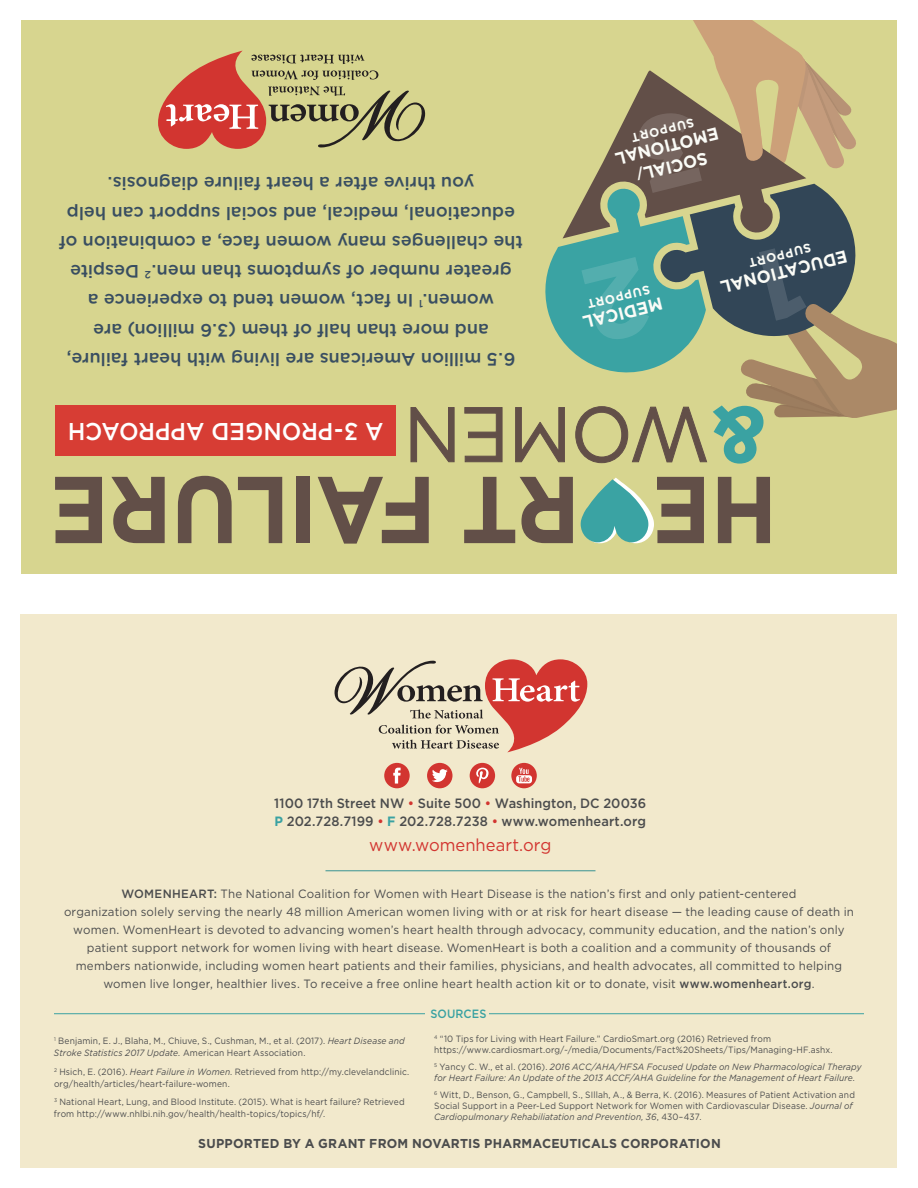
<style>
.page{position:relative;width:918px;height:1188px;background:#fff}
.page>*{position:absolute;margin:0;border:0;box-sizing:border-box;transform-origin:0 0}
.t1{font:500 24.3px "Gotham";color:#fff;scale:.95 1}
.t2{font:500 18px/29.2px "Gotham";color:#394e61;text-align:center}
.t3{font:700 17.55px "Gotham";color:#fbfcf7;scale:.95 1}
.t4{font:700 17.55px/21px "Gotham";color:#fbfcf7;text-align:center;scale:.94 1}
.t5{font:17.25px "Gotham";letter-spacing:.005em;color:#d23530;scale:.96 1}
.t6{font:500 13.5px/18px "Gotham";letter-spacing:.005em;color:#4b4c4d;scale:.95 1}
.t7{font:700 12.9px "Gotham";letter-spacing:.015em;color:#4b4c4d;scale:.96 1}
.t8{font:700 12.45px "Gotham";color:#fbfcf7;scale:.95 1}
.t9{font:12px/18px "Gotham";letter-spacing:.015em;color:#4b4c4d;text-align:center;scale:.96 1}
.t10{font:500 12px "Gotham";letter-spacing:.01em;color:#3aa2a2;scale:.92 1}
.t11{font:9.15px/11.9px "Gotham";letter-spacing:.015em;color:#4b4c4d;scale:.93 1}
.t12{font:italic 9.15px/11.2px "Gotham";letter-spacing:.015em;color:#4b4c4d;scale:.93 1}
.s1{font-size:13.8px}
.s2{color:#d23530}
.s3{font-weight:700;color:#3aa2a2}
.s4{font-weight:500}
.s5{font-style:italic}
.s6{font-style:normal}
</style>
<div class="page">
<div style="left:10px;top:0;width:900px;height:593px;background:#d7d58f"></div>
<div style="left:0;top:0;width:20px;height:1188px;background:#fff"></div>
<div style="left:19px;top:615px;width:878px;height:554px;background:#f2e9cc"></div>
<svg style="left:158px;top:51px;width:268px;height:98px"></svg>
<svg style="left:718px;top:477px;width:52px;height:66px"></svg>
<svg style="left:464px;top:477px;width:109px;height:66px"></svg>
<svg style="left:318px;top:477px;width:111px;height:67px"></svg>
<div style="left:296px;top:477px;width:14px;height:66px;background:#624f48"></div>
<svg style="left:238px;top:477px;width:44px;height:66px"></svg>
<svg style="left:178px;top:476px;width:54px;height:67px"></svg>
<svg style="left:111px;top:477px;width:54px;height:66px"></svg>
<svg style="left:55px;top:477px;width:47px;height:66px"></svg>
<svg style="left:581px;top:477px;width:123px;height:66px"></svg>
<svg style="left:464px;top:407px;width:39px;height:56px"></svg>
<svg style="left:410px;top:407px;width:45px;height:56px"></svg>
<div style="left:55px;top:405px;width:340px;height:51px;background:#d73d34"></div>
<div style="left:427px;top:763px;width:26px;height:25px;background:#d23530;border-radius:50%"></div>
<svg style="left:432px;top:769px;width:16px;height:13px"></svg>
<div style="left:384px;top:763px;width:26px;height:25px;background:#d23530;border-radius:50%"></div>
<svg style="left:393px;top:768px;width:8px;height:16px"></svg>
<div style="left:511px;top:763px;width:26px;height:25px;background:#d23530;border-radius:50%"></div>
<svg style="left:516px;top:768px;width:16px;height:15px"></svg>
<div style="left:470px;top:763px;width:25px;height:25px;background:#d23530;border-radius:50%"></div>
<svg style="left:476px;top:768px;width:13px;height:16px"></svg>
<svg style="left:334px;top:659px;width:253px;height:93px"></svg>
<hr style="left:326px;top:871px;width:270px;height:1px;background:#369292">
<hr style="left:54px;top:1013px;width:810px;height:1px;background:#3aa2a2">
<div style="left:426px;top:1005px;width:63px;height:18px;background:#f2e9cc"></div>
<div style="left:897px;top:0;width:21px;height:593px;background:#fff"></div>
<div style="left:11px;top:575px;width:897px;height:19px;background:#fff"></div>
<div style="left:0;top:0;width:918px;height:19px;background:#fff"></div>
<svg style="left:515px;top:19px;width:382px;height:445px"></svg>
<p class="t2" style="left:523px;top:374px;width:465px;rotate:-180deg">6.5 million Americans are living with heart failure, and more than half of them (3.6 million) are women.<sup>1</sup> In fact, women tend to experience a greater number of symptoms than men.<sup>2</sup> Despite the challenges many women face, a combination of educational, medical, and social support can help you thrive after a heart failure diagnosis.</p>
<h1 class="t1" style="left:384px;top:445px;width:334px;rotate:-180deg">A 3-PRONGED APPROACH</h1>
<h3 class="t8" style="left:696px;top:129px;width:69px;rotate:166deg">SUPPORT</h3>
<h3 class="t4" style="left:726px;top:164px;width:114px;rotate:166deg">SOCIAL<span class="s1">/<br></span>EMOTIONAL</h3>
<h3 class="t8" style="left:652px;top:296px;width:69px;rotate:166deg">SUPPORT</h3>
<h3 class="t3" style="left:665px;top:313px;width:87px;rotate:166deg">MEDICAL</h3>
<h3 class="t8" style="left:813px;top:255px;width:69px;rotate:166deg">SUPPORT</h3>
<h3 class="t3" style="left:850px;top:266px;width:138px;rotate:166deg">EDUCATIONAL</h3>
<h3 class="t6" style="left:274px;top:794px;width:393px">1100 17th Street NW <span class="s2">•</span> Suite 500 <span class="s2">•</span> Washington, DC 20036<br><span class="s3">P</span> 202.728.7199 <span class="s2">•</span> <span class="s3">F</span> 202.728.7238 <span class="s2">•</span> www.womenheart.org</h3>
<h3 class="t5" style="left:369px;top:836px;width:191px">www.womenheart.org</h3>
<p class="t9" style="left:64px;top:884px;width:824px"><span class="s4">WOMENHEART:</span> The National Coalition for Women with Heart Disease is the nation’s first and only patient-centered<br>organization solely serving the nearly 48 million American women living with or at risk for heart disease — the leading cause of death in women. WomenHeart is devoted to advancing women’s heart health through advocacy, community education, and the nation’s only patient support network for women living with heart disease. WomenHeart is both a coalition and a community of thousands of members nationwide, including women heart patients and their families, physicians, and health advocates, all committed to helping women live longer, healthier lives. To receive a free online heart health action kit or to donate, visit <span class="s4">www.womenheart.org</span>.</p>
<p class="t11" style="left:54px;top:1035px;width:379px"><sup>1</sup> Benjamin, E. J., Blaha, M., Chiuve, S., Cushman, M., et al. (2017). <span class="s5">Heart Disease and<br>Stroke Statistics 2017 Update.</span> American Heart Association.</p>
<p class="t11" style="left:54px;top:1066px;width:384px"><sup>2</sup> Hsich, E. (2016). <span class="s5">Heart Failure in Women</span>. Retrieved from http://my.clevelandclinic. org/health/articles/heart-failure-women.</p>
<p class="t11" style="left:54px;top:1096px;width:379px"><sup>3</sup> National Heart, Lung, and Blood Institute. (2015). What is heart failure? Retrieved from http://www.nhlbi.nih.gov/health/health-topics/topics/hf/.</p>
<h3 class="t10" style="left:430px;top:1007px;width:63px">SOURCES</h3>
<p class="t11" style="left:434px;top:1033px;width:430px;line-height:11.2px"><sup>4</sup> “10 Tips for Living with Heart Failure.” CardioSmart.org (2016) Retrieved from https://www.cardiosmart.org/~/media/Documents/Fact%20Sheets/Tips/Managing-HF.ashx.</p>
<p class="t12" style="left:434px;top:1061px;width:461px"><sup>5</sup> <span class="s6">Yancy C. W., et al. (2016).</span> 2016 ACC/AHA/HFSA Focused Update on New Pharmacological Therapy for Heart Failure: An Update of the 2013 ACCF/AHA Guideline for the Management of Heart Failure.</p>
<p class="t11" style="left:434px;top:1089px;width:454px;line-height:11.2px"><sup>6</sup> Witt, D., Benson, G., Campbell, S., SIllah, A., &amp; Berra, K. (2016). Measures of Patient Activation and<br>Social Support in a Peer-Led Support Network for Women with Cardiovascular Disease. <span class="s5">Journal of<br>Cardiopulmonary Rehabiliatation and Prevention, 36</span>, 430–437.</p>
<h3 class="t7" style="left:198px;top:1136px;width:546px">SUPPORTED BY A GRANT FROM NOVARTIS PHARMACEUTICALS CORPORATION</h3>
</div>
